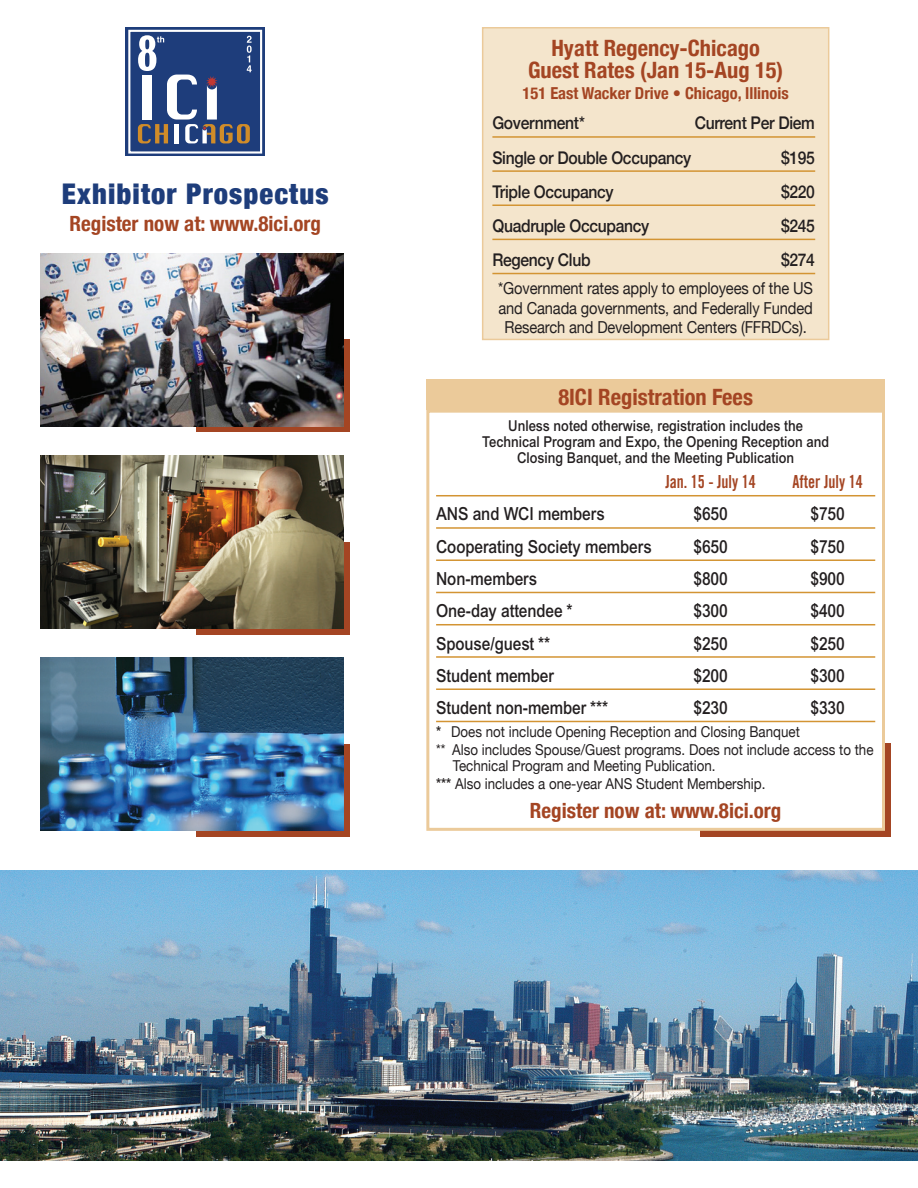
<style>
.page{position:relative;width:918px;height:1188px;background:#fff}
.page>*{position:absolute;margin:0;border:0;box-sizing:border-box;transform-origin:0 0}
.t1{font:900 condensed 28.5px "Helvetica Neue";letter-spacing:.04em;color:#1e3d7b}
.t2{font:700 condensed 22.5px/22.5px "Helvetica Neue";color:#a44523;text-align:center}
.t3{font:700 condensed 21px "Helvetica Neue";color:#a44523}
.t4{font:500 18px "Arial";letter-spacing:-.005em;color:#231f20;scale:.87 1}
.t5{font:18px "Trade Gothic Bold Cond Twenty";color:#a44523;scale:.88 1}
.t6{font:500 17.55px "Helvetica Neue";letter-spacing:-.02em;color:#231f20;scale:.9 1}
.t7{font:16.5px/19.5px "Helvetica Neue";letter-spacing:-.01em;color:#231f20;text-align:center;scale:.89 1}
.t8{font:700 condensed 16.5px "Helvetica Neue";color:#a44523}
.t9{font:15px/18px "Helvetica Neue";color:#231f20;scale:.89 1}
.t10{font:500 15px/15.9px "Arial";color:#231f20;text-align:center;scale:.88 1}
.s1{font-family:"Arial";font-weight:500}
</style>
<div class="page">
<div style="left:126px;top:27px;width:139px;height:129px;background:linear-gradient(to right,#506999,#516999)"></div>
<div style="left:129px;top:31px;width:132px;height:122px;background:#1e3d7b"></div>
<div style="left:128px;top:30px;width:134px;height:124px;border:2px solid #fff"></div>
<svg style="left:138px;top:35px;width:114px;height:108px"></svg>
<img style="left:0;top:870px;width:918px;height:291px">
<div style="left:196px;top:744px;width:154px;height:93px;background:#a44523"></div>
<img style="left:41px;top:657px;width:303px;height:173px">
<div style="left:196px;top:542px;width:154px;height:93px;background:#a44523"></div>
<img style="left:41px;top:455px;width:303px;height:173px">
<div style="left:196px;top:339px;width:154px;height:93px;background:#a44523"></div>
<img style="left:41px;top:253px;width:303px;height:173px">
<div style="left:700px;top:743px;width:191px;height:94px;background:#a44523"></div>
<div style="left:426px;top:379px;width:459px;height:31px;background:#ebca9a"></div>
<div style="left:428px;top:411px;width:456px;height:418px;background:#fff"></div>
<hr style="left:436px;top:495px;width:439px;height:1px;background:#d39433">
<hr style="left:436px;top:527px;width:439px;height:2px;background:#d39433">
<hr style="left:436px;top:559px;width:439px;height:2px;background:#d39433">
<hr style="left:436px;top:592px;width:439px;height:1px;background:#d39433">
<hr style="left:436px;top:624px;width:439px;height:1px;background:#d39433">
<hr style="left:436px;top:656px;width:439px;height:2px;background:#d39433">
<hr style="left:436px;top:688px;width:439px;height:2px;background:#d39433">
<hr style="left:436px;top:721px;width:439px;height:1px;background:#d39433">
<div style="left:426px;top:410px;width:459px;height:421px;border:3px solid #ebca9a"></div>
<div style="left:483px;top:28px;width:346px;height:311px;background:#f4e5cc"></div>
<hr style="left:492px;top:136px;width:323px;height:2px;background:#d39433">
<hr style="left:492px;top:170px;width:323px;height:2px;background:#d39433">
<hr style="left:492px;top:204px;width:323px;height:2px;background:#d39433">
<hr style="left:492px;top:239px;width:323px;height:1px;background:#d39433">
<hr style="left:492px;top:273px;width:323px;height:1px;background:#d39433">
<div style="left:482px;top:27px;width:347px;height:313px;border:2px solid #ebca9a"></div>
<h1 class="t1" style="left:62px;top:170px;width:268px">Exhibitor Prospectus</h1>
<h3 class="t3" style="left:69px;top:206px;width:253px">Register now at: www.8ici.org</h3>
<h2 class="t2" style="left:528px;top:35px;width:257px">Hyatt Regency-Chicago<br>Guest Rates (Jan 15-Aug 15)</h2>
<p class="t8" style="left:523px;top:80px;width:268px">151 East Wacker Drive • Chicago, Illinois</p>
<p class="t6" style="left:492px;top:109px;width:104px">Government*</p>
<p class="t6" style="left:695px;top:109px;width:135px">Current Per Diem</p>
<p class="t6" style="left:492px;top:143px;width:223px">Single or Double Occupancy</p>
<p class="t6" style="left:781px;top:143px;width:39px">$195</p>
<p class="t6" style="left:492px;top:177px;width:136px">Triple Occupancy</p>
<p class="t6" style="left:781px;top:177px;width:39px">$220</p>
<p class="t6" style="left:492px;top:212px;width:176px">Quadruple Occupancy</p>
<p class="t6" style="left:781px;top:212px;width:39px">$245</p>
<p class="t6" style="left:492px;top:246px;width:111px">Regency Club</p>
<p class="t6" style="left:781px;top:246px;width:39px">$274</p>
<p class="t7" style="left:498px;top:280px;width:355px">*Government rates apply to employees of the US and Canada governments, and Federally Funded<br>Research and Development Centers (FFRDCs).</p>
<h2 class="t2" style="left:558px;top:384px;width:196px">8ICI Registration Fees</h2>
<p class="t10" style="left:482px;top:418px;width:396px">Unless noted otherwise, registration includes the<br>Technical Program and Expo, the Opening Reception and<br>Closing Banquet, and the Meeting Publication</p>
<p class="t5" style="left:665px;top:471px;width:104px">Jan. 15 - July 14</p>
<p class="t5" style="left:792px;top:471px;width:81px">After July 14</p>
<p class="t4" style="left:436px;top:504px;width:195px">ANS and WCI members</p>
<p class="t4" style="left:693px;top:504px;width:41px">$650</p>
<p class="t4" style="left:810px;top:504px;width:41px">$750</p>
<p class="t4" style="left:436px;top:536px;width:249px">Cooperating Society members</p>
<p class="t4" style="left:693px;top:536px;width:41px">$650</p>
<p class="t4" style="left:810px;top:536px;width:41px">$750</p>
<p class="t4" style="left:436px;top:568px;width:118px">Non-members</p>
<p class="t4" style="left:693px;top:568px;width:41px">$800</p>
<p class="t4" style="left:810px;top:568px;width:41px">$900</p>
<p class="t4" style="left:436px;top:600px;width:158px">One-day attendee *</p>
<p class="t4" style="left:693px;top:600px;width:41px">$300</p>
<p class="t4" style="left:810px;top:600px;width:41px">$400</p>
<p class="t4" style="left:436px;top:633px;width:133px">Spouse/guest **</p>
<p class="t4" style="left:693px;top:633px;width:41px">$250</p>
<p class="t4" style="left:810px;top:633px;width:41px">$250</p>
<p class="t4" style="left:436px;top:665px;width:137px">Student member</p>
<p class="t4" style="left:693px;top:665px;width:41px">$200</p>
<p class="t4" style="left:810px;top:665px;width:41px">$300</p>
<p class="t4" style="left:436px;top:697px;width:199px">Student non-member ***</p>
<p class="t4" style="left:693px;top:697px;width:41px">$230</p>
<p class="t4" style="left:810px;top:697px;width:41px">$330</p>
<p class="t9" style="left:436px;top:723px;width:493px"><span class="s1">*</span> Does not include Opening Reception and Closing Banquet<br>** Also includes Spouse/Guest programs. Does not include access to the</p>
<p class="t9" style="left:436px;top:757px;width:371px;text-indent:17px">Technical Program and Meeting Publication.<br><span class="s1">***</span> Also includes a one-year ANS Student Membership.</p>
<h3 class="t3" style="left:530px;top:793px;width:253px">Register now at: www.8ici.org</h3>
</div>
